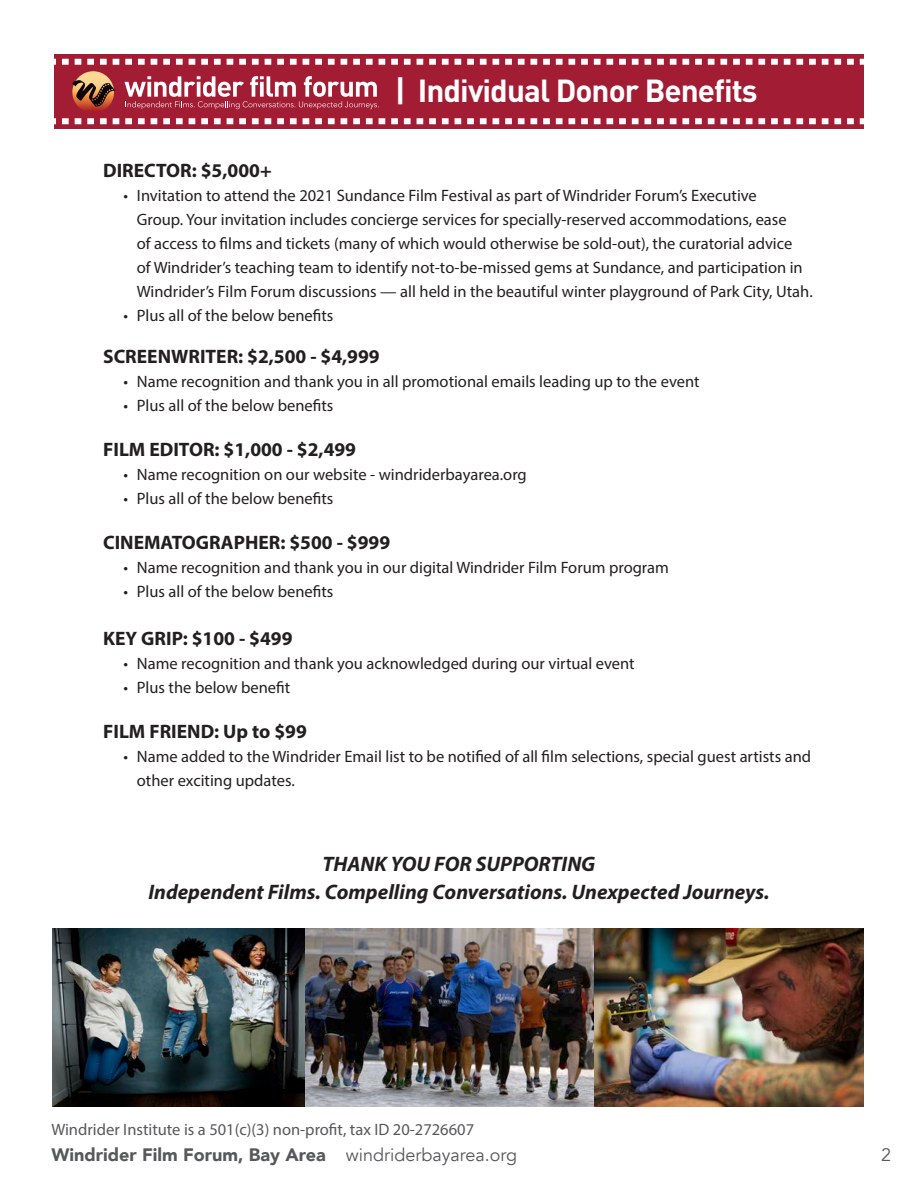
<style>
.page{position:relative;width:918px;height:1188px;background:#fff}
.page>*{position:absolute;margin:0;border:0;box-sizing:border-box;transform-origin:0 0}
.t1{font:700 31.5px "DINOT";letter-spacing:-.03em;color:#fff}
.t2{font:italic 700 21px "Myriad Pro";color:#231f20}
.t3{font:700 19.5px "Myriad Pro";color:#231f20}
.t4{font:900 18px "Avenir";color:#57585a}
.t5{font:18px "Avenir";color:#57585a}
.t6{font:16.5px/24px "Myriad Pro";color:#231f20}
.t7{font:16.5px "Myriad Pro";color:#57585a}
.s1{font-weight:400}
</style>
<div class="page">
<img style="left:52px;top:928px;width:812px;height:179px">
<div style="left:54px;top:54px;width:810px;height:75px;background:#a21c34"></div>
<svg style="left:72px;top:71px;width:42px;height:42px"></svg>
<svg style="left:73px;top:80px;width:42px;height:28px"></svg>
<svg style="left:124px;top:76px;width:255px;height:33px"></svg>
<svg style="left:54px;top:59px;width:809px;height:6px"></svg>
<svg style="left:54px;top:118px;width:809px;height:6px"></svg>
<p class="t1" style="left:395px;top:66px;width:364px">| Individual Donor Benefits</p>
<p class="t3" style="left:103px;top:157px;width:170px">DIRECTOR: $5,000+</p>
<p class="t6" style="left:137px;top:183px;width:677px;text-indent:-14px">• Invitation to attend the 2021 Sundance Film Festival as part of Windrider Forum’s Executive<br>Group. Your invitation includes concierge services for specially-reserved accommodations, ease<br>of access to films and tickets (many of which would otherwise be sold-out), the curatorial advice<br>of Windrider’s teaching team to identify not-to-be-missed gems at Sundance, and participation in Windrider’s Film Forum discussions — all held in the beautiful winter playground of Park City, Utah.</p>
<p class="t6" style="left:123px;top:303px;width:212px">• Plus all of the below benefits</p>
<p class="t3" style="left:103px;top:343px;width:278px">SCREENWRITER: $2,500 - $4,999</p>
<p class="t6" style="left:123px;top:369px;width:578px">• Name recognition and thank you in all promotional emails leading up to the event</p>
<p class="t6" style="left:123px;top:393px;width:212px">• Plus all of the below benefits</p>
<p class="t3" style="left:103px;top:436px;width:254px">FILM EDITOR: $1,000 - $2,499</p>
<p class="t6" style="left:123px;top:462px;width:405px">• Name recognition on our website - windriderbayarea.org</p>
<p class="t6" style="left:123px;top:486px;width:212px">• Plus all of the below benefits</p>
<p class="t3" style="left:103px;top:529px;width:289px">CINEMATOGRAPHER: $500 - $999</p>
<p class="t6" style="left:123px;top:555px;width:547px">• Name recognition and thank you in our digital Windrider Film Forum program</p>
<p class="t6" style="left:123px;top:579px;width:212px">• Plus all of the below benefits</p>
<p class="t3" style="left:103px;top:625px;width:191px">KEY GRIP: $100 - $499</p>
<p class="t6" style="left:123px;top:651px;width:513px">• Name recognition and thank you acknowledged during our virtual event</p>
<p class="t6" style="left:123px;top:675px;width:168px">• Plus the below benefit</p>
<p class="t3" style="left:103px;top:718px;width:205px">FILM FRIEND: Up to $99</p>
<p class="t6" style="left:137px;top:744px;width:676px;text-indent:-14px">• Name added to the Windrider Email list to be notified of all film selections, special guest artists and other exciting updates.</p>
<p class="t2" style="left:323px;top:850px;width:274px">THANK YOU FOR SUPPORTING</p>
<p class="t2" style="left:148px;top:879px;width:623px">Independent Films. Compelling Conversations. Unexpected Journeys.</p>
<p class="t7" style="left:51px;top:1119px;width:424px">Windrider Institute is a 501(c)(3) non-profit, tax ID 20-2726607</p>
<p class="t4" style="left:51px;top:1140px;width:467px">Windrider Film Forum, Bay Area <span class="s1">windriderbayarea.org</span></p>
<p class="t5" style="left:881px;top:1144px;width:12px">2</p>
</div>
